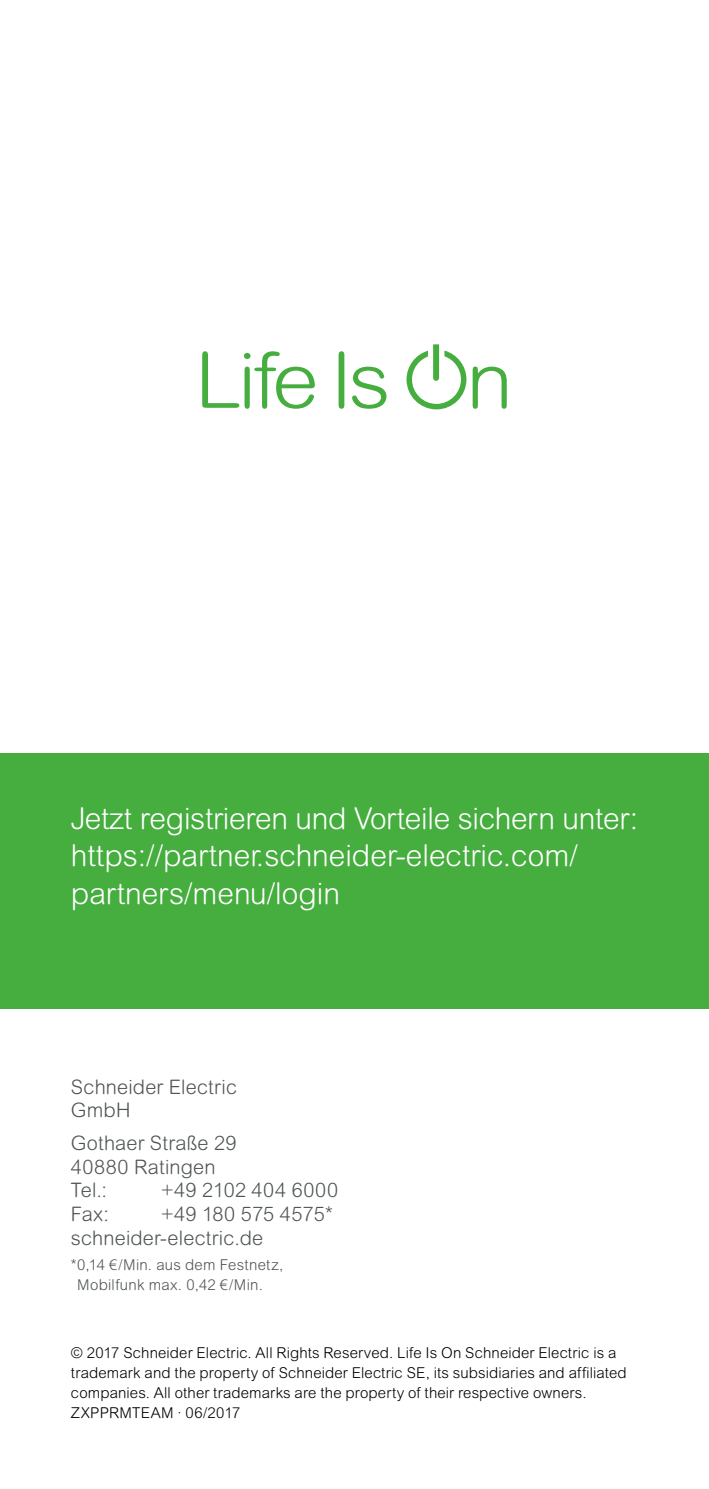
<style>
.page{position:relative;width:709px;height:1489px;background:#fff}
.page>*{position:absolute;margin:0;border:0;box-sizing:border-box;transform-origin:0 0}
.t1{font:300 30px/37.5px "Arial Rounded MT Std";color:#fff}
.t2{font:300 20px/23.8px "Arial Rounded MT Std";letter-spacing:.01em;color:#4f5455}
.t3{font:300 20px "Arial Rounded MT Std";letter-spacing:.03em;color:#4f5455}
.t4{font:300 15px/20px "Arial Rounded MT Std";letter-spacing:.01em;color:#000}
.t5{font:300 15px/20px "Arial Rounded MT Std";letter-spacing:.02em;color:#4f5455}
</style>
<div class="page">
<div style="left:0;top:753px;width:709px;height:255px;background:#46ad3f"></div>
<svg style="left:202px;top:351px;width:113px;height:58px"></svg>
<svg style="left:338px;top:351px;width:6px;height:58px"></svg>
<svg style="left:352px;top:366px;width:34px;height:43px"></svg>
<svg style="left:472px;top:366px;width:35px;height:43px"></svg>
<svg style="left:406px;top:344px;width:60px;height:65px"></svg>
<h1 class="t1" style="left:71px;top:799px;width:568px">Jetzt registrieren und Vorteile sichern unter: https://partner.schneider-electric.com/ partners/menu/login</h1>
<h2 class="t2" style="left:71px;top:1074px;width:168px">Schneider Electric<br>GmbH</h2>
<h2 class="t2" style="left:71px;top:1130px;width:167px">Gothaer Straße 29<br>40880 Ratingen<br>Tel.:</h2>
<h2 class="t3" style="left:161px;top:1178px;width:179px">+49 2102 404 6000</h2>
<h2 class="t2" style="left:71px;top:1202px;width:263px;text-indent:90px">+49 180 575 4575* schneider-electric.de</h2>
<p class="t5" style="left:77px;top:1254px;width:208px;text-indent:-6px">*0,14 €/Min. aus dem Festnetz,<br>Mobilfunk max. 0,42 €/Min.</p>
<h2 class="t2" style="left:71px;top:1202px;width:40px">Fax:</h2>
<p class="t4" style="left:71px;top:1342px;width:557px">© 2017 Schneider Electric. All Rights Reserved. Life Is On Schneider Electric is a trademark and the property of Schneider Electric SE, its subsidiaries and affiliated companies. All other trademarks are the property of their respective owners.<br>ZXPPRMTEAM · 06/2017</p>
</div>
